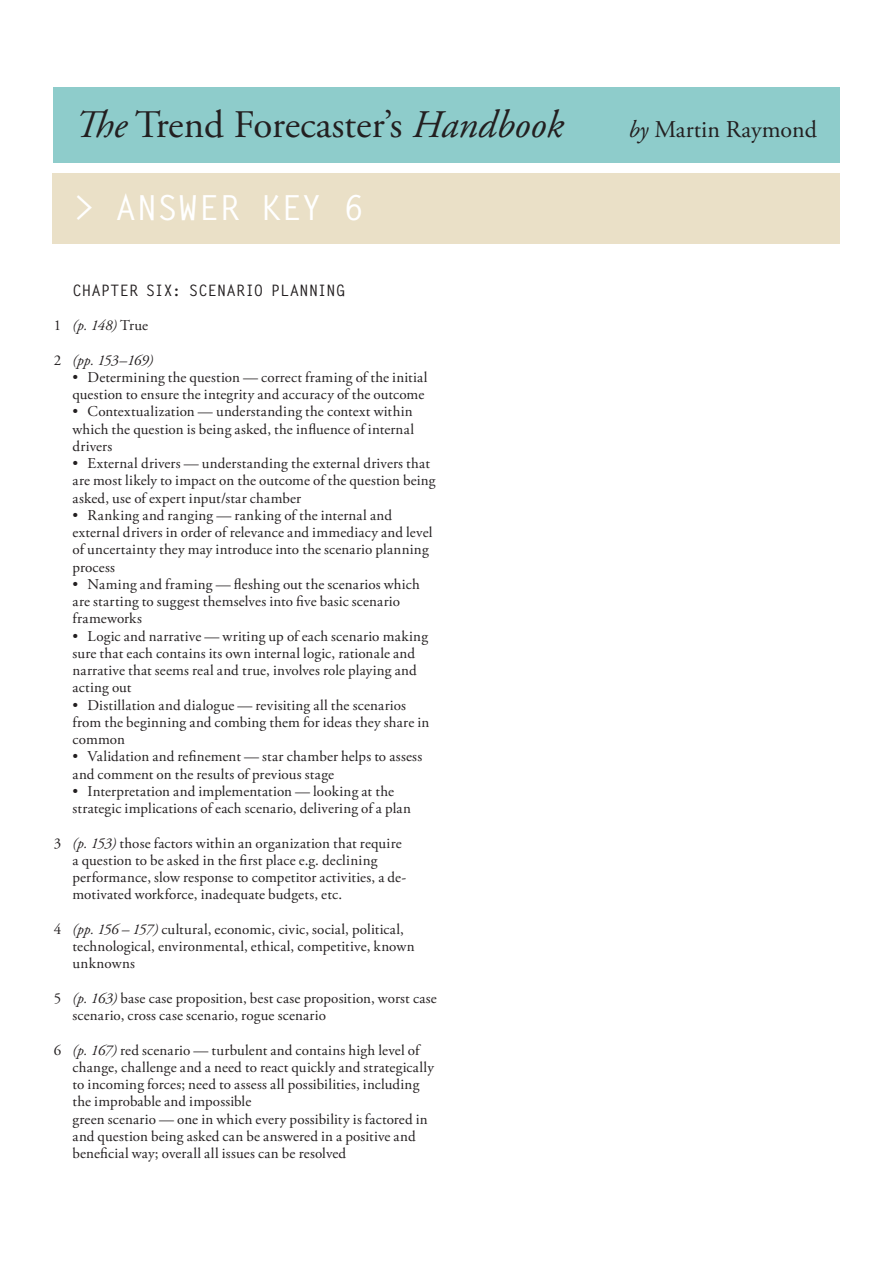
<style>
.page{position:relative;width:893px;height:1263px;background:#fff}
.page>*{position:absolute;margin:0;border:0;box-sizing:border-box;transform-origin:0 0}
._00_01_Chapter_Head{font:39px "Adobe Garamond Pro";color:#231f20}
.Chapter_Head{font:700 34.5px "Letter Gothic Std";color:#fff}
._00_01_Chapter_Head-2{font:24px "Adobe Garamond Pro";color:#231f20}
.New_heading{font:700 15.75px "Letter Gothic Std";letter-spacing:-.005em;color:#231f20}
.Body_Text{font:15px/17.2px "Adobe Garamond Pro";letter-spacing:.01em;color:#231f20}
.Body_Text-2{font:italic 15px "Adobe Garamond Pro";letter-spacing:-.02em;color:#231f20}
.s1{font-style:italic}
.s2{font-style:normal}
</style>
<div class="page">
<div style="left:53px;top:173px;width:787px;height:71px;background:#eae0c7"></div>
<div style="left:53px;top:87px;width:787px;height:76px;background:#8ecccb"></div>
<p class="_00_01_Chapter_Head" style="left:75px;top:101px;width:490px"><span class="s1">The</span> Trend Forecaster’s <span class="s1">Handbook</span></p>
<p class="_00_01_Chapter_Head-2" style="left:628px;top:115px;width:190px"><span class="s1">by</span> Martin Raymond</p>
<p class="Chapter_Head" style="left:74px;top:187px;width:291px">&gt; ANSWER KEY 6</p>
<p class="Body_Text" style="left:54px;top:317px;width:9px">1</p>
<p class="Body_Text" style="left:54px;top:352px;width:9px">2</p>
<p class="Body_Text" style="left:54px;top:835px;width:9px">3</p>
<p class="Body_Text" style="left:54px;top:921px;width:9px">4</p>
<p class="Body_Text" style="left:54px;top:990px;width:9px">5</p>
<p class="Body_Text" style="left:54px;top:1042px;width:9px">6</p>
<p class="New_heading" style="left:73px;top:280px;width:274px">CHAPTER SIX: SCENARIO PLANNING</p>
<p class="Body_Text-2" style="left:73px;top:316px;width:77px">(p. 148) <span class="s2">True</span></p>
<p class="Body_Text-2" style="left:73px;top:351px;width:82px">(pp. 153–169)</p>
<p class="Body_Text" style="left:73px;top:369px;width:356px">• Determining the question — correct framing of the initial question to ensure the integrity and accuracy of the outcome</p>
<p class="Body_Text" style="left:73px;top:403px;width:343px;text-align:justify">• Contextualization — understanding the context within which the question is being asked, the influence of internal drivers</p>
<p class="Body_Text" style="left:73px;top:455px;width:365px">• External drivers — understanding the external drivers that are most likely to impact on the outcome of the question being asked, use of expert input/star chamber</p>
<p class="Body_Text" style="left:73px;top:507px;width:361px">• Ranking and ranging — ranking of the internal and external drivers in order of relevance and immediacy and level of uncertainty they may introduce into the scenario planning process</p>
<p class="Body_Text" style="left:73px;top:576px;width:349px">• Naming and framing — fleshing out the scenarios which are starting to suggest themselves into five basic scenario frameworks</p>
<p class="Body_Text" style="left:73px;top:628px;width:357px">• Logic and narrative — writing up of each scenario making sure that each contains its own internal logic, rationale and narrative that seems real and true, involves role playing and acting out</p>
<p class="Body_Text" style="left:73px;top:697px;width:358px">• Distillation and dialogue — revisiting all the scenarios from the beginning and combing them for ideas they share in common</p>
<p class="Body_Text" style="left:73px;top:748px;width:351px">• Validation and refinement — star chamber helps to assess and comment on the results of previous stage</p>
<p class="Body_Text" style="left:73px;top:783px;width:340px">• Interpretation and implementation — looking at the strategic implications of each scenario, delivering of a plan</p>
<p class="Body_Text" style="left:73px;top:835px;width:335px"><span class="s1">(p. 153)</span> those factors within an organization that require a question to be asked in the first place e.g. declining performance, slow response to competitor activities, a de&shy;motivated workforce, inadequate budgets, etc.</p>
<p class="Body_Text" style="left:73px;top:921px;width:344px"><span class="s1">(pp. 156 – 157)</span> cultural, economic, civic, social, political, technological, environmental, ethical, competitive, known unknowns</p>
<p class="Body_Text" style="left:73px;top:990px;width:366px"><span class="s1">(p. 163)</span> base case proposition, best case proposition, worst case scenario, cross case scenario, rogue scenario</p>
<p class="Body_Text" style="left:73px;top:1042px;width:363px"><span class="s1">(p. 167)</span> red scenario — turbulent and contains high level of change, challenge and a need to react quickly and strategically to incoming forces; need to assess all possibilities, including the improbable and impossible</p>
<p class="Body_Text" style="left:73px;top:1111px;width:357px">green scenario — one in which every possibility is factored in and question being asked can be answered in a positive and beneficial way; overall all issues can be resolved</p>
</div>
